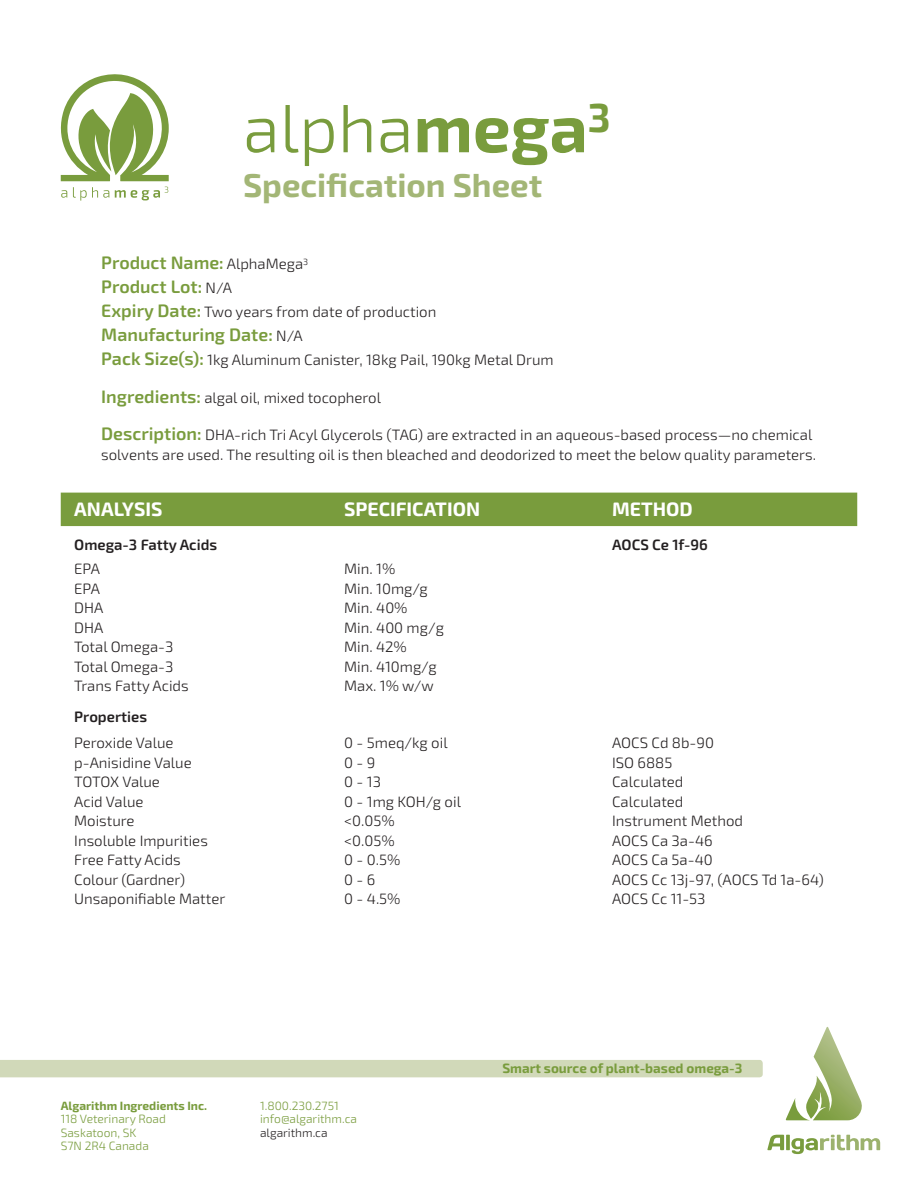
<style>
.page{position:relative;width:918px;height:1188px;background:#fff}
.page>*{position:absolute;margin:0;border:0;box-sizing:border-box;transform-origin:0 0}
.t1{font:300 67.5px "Exo 2";color:#799c3d}
.t2{font:700 33px "Exo 2";color:#a3b676}
.t3{font:700 19.5px "Exo 2";color:#fff}
.t4{font:600 18px/24px "Exo 2";color:#799c3d}
.t5{font:300 15px/19.5px "Exo 2";color:#231f20}
.t6{font:600 15px "Exo 2";color:#231f20}
.t7{font:700 13.5px "Exo 2";color:#799c3d}
.t8{font:300 12px/13.5px "Exo 2";color:#799c3d}
.t9{font:700 12px "Exo 2";color:#799c3d}
.t10{font:300 12px "Exo 2";color:#231f20}
.s1{font-weight:700}
.s2{font-weight:300;font-size:15px;color:#231f20}
.s3{font-weight:600;font-size:18px;color:#799c3d}
</style>
<div class="page">
<div style="left:61px;top:493px;width:796px;height:33px;background:#799c3d"></div>
<svg style="left:61px;top:190px;width:6px;height:8px"></svg>
<svg style="left:73px;top:187px;width:36px;height:14px"></svg>
<svg style="left:115px;top:187px;width:53px;height:13px"></svg>
<svg style="left:61px;top:74px;width:108px;height:107px"></svg>
<div style="left:0;top:1060px;width:763px;height:17px;background:#d1d9b9"></div>
<svg style="left:767px;top:1135px;width:17px;height:15px"></svg>
<svg style="left:786px;top:1135px;width:4px;height:15px"></svg>
<svg style="left:791px;top:1135px;width:89px;height:19px"></svg>
<svg style="left:786px;top:1027px;width:76px;height:93px"></svg>
<h1 class="t1" style="left:243px;top:82px;width:369px">alpha<span class="s1">mega</span><sup>3</sup></h1>
<h2 class="t2" style="left:243px;top:161px;width:301px">Specification Sheet</h2>
<p class="t4" style="left:101px;top:250px;width:208px">Product Name: <span class="s2">AlphaMega</span><sup>3<br></sup>Product Lot: <span class="s2">N/A</span></p>
<p class="t5" style="left:101px;top:302px;width:337px"><span class="s3">Expiry Date:</span> Two years from date of production</p>
<p class="t4" style="left:101px;top:322px;width:203px">Manufacturing Date: <span class="s2">N/A</span></p>
<p class="t5" style="left:101px;top:350px;width:454px"><span class="s3">Pack Size(s):</span> 1kg Aluminum Canister, 18kg Pail, 190kg Metal Drum</p>
<p class="t5" style="left:101px;top:387px;width:281px"><span class="s3">Ingredients:</span> algal oil, mixed tocopherol</p>
<p class="t5" style="left:101px;top:425px;width:716px"><span class="s3">Description:</span> DHA-rich Tri Acyl Glycerols (TAG) are extracted in an aqueous-based process—no chemical solvents are used. The resulting oil is then bleached and deodorized to meet the below quality parameters.</p>
<h3 class="t3" style="left:74px;top:495px;width:90px">ANALYSIS</h3>
<h3 class="t3" style="left:344px;top:495px;width:137px">SPECIFICATION</h3>
<h3 class="t3" style="left:612px;top:495px;width:82px">METHOD</h3>
<p class="t6" style="left:74px;top:534px;width:145px">Omega-3 Fatty Acids</p>
<p class="t6" style="left:612px;top:534px;width:97px">AOCS Ce 1f-96</p>
<p class="t5" style="left:74px;top:559px;width:116px">EPA<br>EPA<br>DHA<br>DHA<br>Total Omega-3<br>Total Omega-3<br>Trans Fatty Acids</p>
<p class="t5" style="left:344px;top:559px;width:101px">Min. 1%<br>Min. 10mg/g<br>Min. 40%<br>Min. 400 mg/g<br>Min. 42%<br>Min. 410mg/g<br>Max. 1% w/w</p>
<p class="t6" style="left:74px;top:706px;width:74px">Properties</p>
<p class="t5" style="left:74px;top:733px;width:119px">Peroxide Value p-Anisidine Value<br>TOTOX Value<br>Acid Value<br>Moisture</p>
<p class="t5" style="left:74px;top:850px;width:153px">Free Fatty Acids<br>Colour (Gardner)<br>Unsaponifiable Matter</p>
<p class="t5" style="left:612px;top:733px;width:213px">AOCS Cd 8b-90<br>ISO 6885<br>Calculated<br>Calculated<br>Instrument Method<br>AOCS Ca 3a-46<br>AOCS Ca 5a-40<br>AOCS Cc 13j-97, (AOCS Td 1a-64)<br>AOCS Cc 11-53</p>
<p class="t5" style="left:344px;top:733px;width:118px">0 - 5meq/kg oil<br>0 - 9<br>0 - 13<br>0 - 1mg KOH/g oil</p>
<p class="t5" style="left:344px;top:811px;width:52px">&lt;0.05%</p>
<p class="t5" style="left:74px;top:830px;width:135px">Insoluble Impurities</p>
<p class="t5" style="left:344px;top:830px;width:52px">&lt;0.05%</p>
<p class="t5" style="left:344px;top:850px;width:58px">0 - 0.5%<br>0 - 6<br>0 - 4.5%</p>
<p class="t9" style="left:61px;top:1096px;width:148px">Algarithm Ingredients Inc.</p>
<p class="t8" style="left:61px;top:1112px;width:107px">118 Veterinary Road<br>Saskatoon, SK<br>S7N 2R4 Canada</p>
<p class="t8" style="left:260px;top:1098px;width:98px">1.800.230.2751 info@algarithm.ca</p>
<p class="t10" style="left:260px;top:1124px;width:69px">algarithm.ca</p>
<p class="t7" style="left:502px;top:1058px;width:242px">Smart source of plant-based omega-3</p>
</div>
